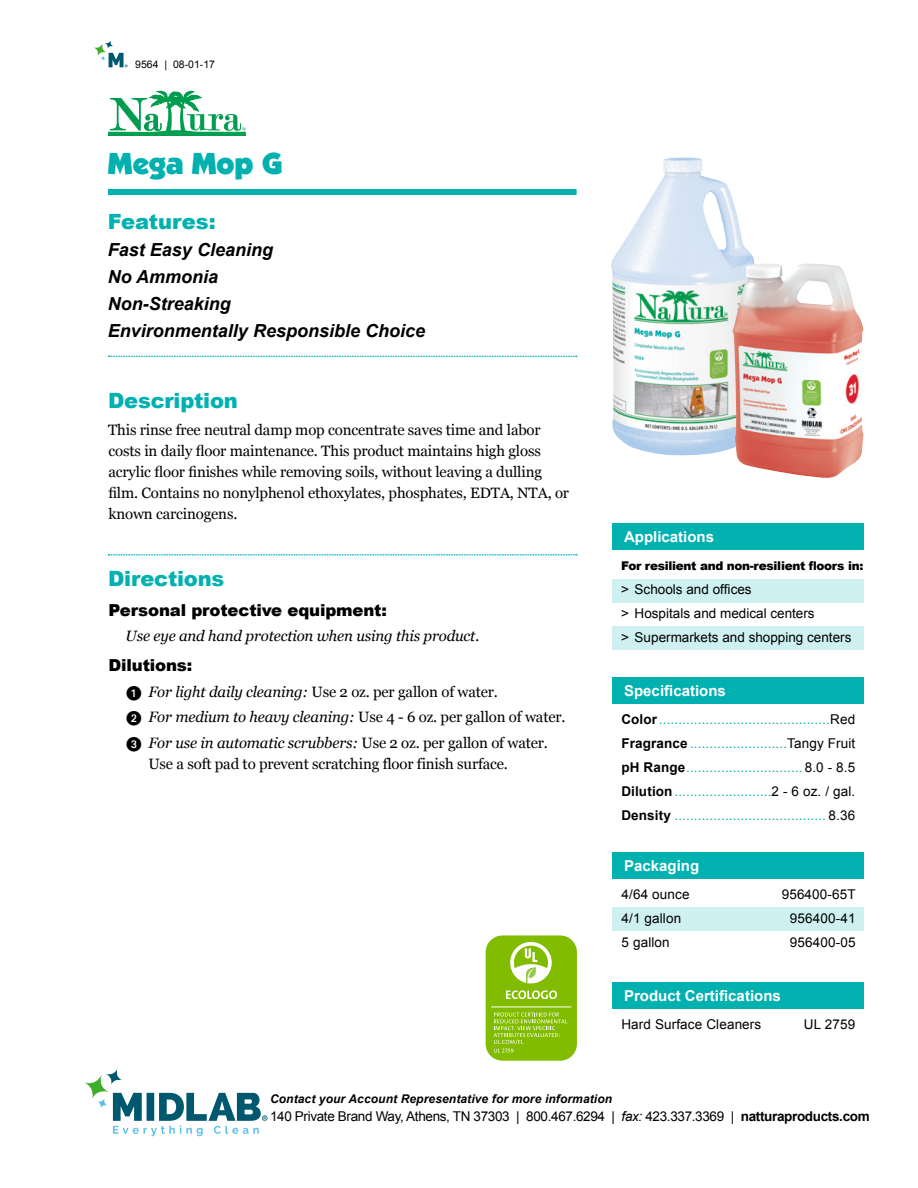
<style>
.page{position:relative;width:918px;height:1188px;background:#fff}
.page>*{position:absolute;margin:0;border:0;box-sizing:border-box;transform-origin:0 0}
.t1{font:30px "Boulder";letter-spacing:-.01em;color:#00b1b0}
.t2{font:900 21px "Arial";letter-spacing:-.01em;color:#00b1b0}
.t3{font:italic 700 18px/27px "Arial";color:#000}
.t4{font:900 16.5px "Arial";letter-spacing:-.01em;color:#000}
.t5{font:15px/21px "Georgia";letter-spacing:-.01em;color:#000}
.t6{font:italic 15px/25.5px "Georgia";letter-spacing:-.01em;color:#000}
.t7{font:700 15px "Arial";color:#fff}
.t8{font:13.5px/24px "Arial";letter-spacing:.01em;color:#00b1b0;text-align:justify}
.t9{font:13.5px/24px "Arial";color:#000}
.t10{font:13.5px "Arial";letter-spacing:-.025em;color:#000}
.t11{font:italic 700 12px "Arial";letter-spacing:.01em;color:#000}
.t12{font:900 12px "Arial";letter-spacing:-.025em;color:#000}
.t13{font:10.5px "Arial";color:#000}
.s1{font-family:"European Pi One";font-style:normal}
.s2{font-style:normal}
.s3{font-weight:700;color:#000}
.s4{color:#000}
.s5{font-style:italic}
.s6{font-weight:700}
</style>
<div class="page">
<svg style="left:113px;top:1093px;width:155px;height:43px"></svg>
<svg style="left:84px;top:1074px;width:25px;height:25px"></svg>
<svg style="left:106px;top:1068px;width:16px;height:17px"></svg>
<svg style="left:97px;top:1098px;width:11px;height:10px"></svg>
<svg style="left:94px;top:43px;width:12px;height:13px"></svg>
<svg style="left:105px;top:40px;width:8px;height:9px"></svg>
<svg style="left:100px;top:53px;width:28px;height:14px"></svg>
<hr style="left:108px;top:135px;width:138px;height:1px;background:#009d4e">
<svg style="left:108px;top:90px;width:138px;height:45px"></svg>
<div style="left:486px;top:935px;width:91px;height:126px;background:#82bc00;border-radius:17px"></div>
<svg style="left:510px;top:942px;width:42px;height:42px"></svg>
<svg style="left:494px;top:1013px;width:73px;height:40px"></svg>
<hr style="left:491px;top:1006px;width:80px;height:1px;background:#fff">
<svg style="left:506px;top:990px;width:51px;height:9px"></svg>
<div style="left:612px;top:579px;width:252px;height:24px;background:#cff0f0"></div>
<div style="left:612px;top:626px;width:252px;height:24px;background:#cff0f0"></div>
<div style="left:612px;top:524px;width:252px;height:26px;background:#00b1b0"></div>
<div style="left:612px;top:852px;width:252px;height:27px;background:#00b1b0"></div>
<div style="left:612px;top:677px;width:252px;height:27px;background:#00b1b0"></div>
<img style="left:611px;top:157px;width:143px;height:298px">
<img style="left:733px;top:264px;width:131px;height:214px">
<div style="left:612px;top:907px;width:252px;height:24px;background:#cff0f0"></div>
<div style="left:612px;top:982px;width:252px;height:27px;background:#00b1b0"></div>
<div style="left:108px;top:189px;width:468px;height:6px;background:#00b1b0"></div>
<svg style="left:108px;top:356px;width:469px;height:1px"></svg>
<svg style="left:108px;top:554px;width:469px;height:1px"></svg>
<p class="t13" style="left:135px;top:57px;width:81px">9564 | 08-01-17</p>
<h1 class="t1" style="left:108px;top:146px;width:176px">Mega Mop G</h1>
<h2 class="t2" style="left:108px;top:206px;width:109px">Features:</h2>
<p class="t3" style="left:108px;top:237px;width:319px">Fast Easy Cleaning<br>No Ammonia<br>Non-Streaking<br>Environmentally Responsible Choice</p>
<h2 class="t2" style="left:108px;top:385px;width:131px">Description</h2>
<p class="t5" style="left:108px;top:419px;width:462px">This rinse free neutral damp mop concentrate saves time and labor costs in daily floor maintenance. This product maintains high gloss acrylic floor finishes while removing soils, without leaving a dulling film. Contains no nonylphenol ethoxylates, phosphates, EDTA, NTA, or known carcinogens.</p>
<h2 class="t2" style="left:108px;top:563px;width:118px">Directions</h2>
<p class="t4" style="left:109px;top:598px;width:280px">Personal protective equipment:</p>
<p class="t6" style="left:126px;top:623px;width:355px">Use eye and hand protection when using this product.</p>
<p class="t4" style="left:109px;top:653px;width:85px">Dilutions:</p>
<p class="t6" style="left:127px;top:679px;width:440px"><span class="s1">1</span> For light daily cleaning: <span class="s2">Use 2 oz. per gallon of water.<br></span><span class="s1">2</span> For medium to heavy cleaning: <span class="s2">Use 4 - 6 oz. per gallon of water.<br></span><span class="s1">3</span> For use in automatic scrubbers: <span class="s2">Use 2 oz. per gallon of water.</span></p>
<p class="t5" style="left:148px;top:753px;width:361px">Use a soft pad to prevent scratching floor finish surface.</p>
<p class="t7" style="left:624px;top:527px;width:92px">Applications</p>
<p class="t12" style="left:621px;top:557px;width:244px">For resilient and non-resilient floors in:</p>
<p class="t9" style="left:621px;top:578px;width:232px">&gt; Schools and offices<br>&gt; Hospitals and medical centers<br>&gt; Supermarkets and shopping centers</p>
<p class="t7" style="left:624px;top:681px;width:103px">Specifications</p>
<p class="t8" style="left:621px;top:708px;width:236px"><span class="s3">Color</span>............................................<span class="s4">Red </span><span class="s3">Fragrance</span> .........................<span class="s4">Tangy Fruit </span><span class="s3">pH Range</span>.............................. <span class="s4">8.0 - 8.5<br></span><span class="s3">Dilution</span>.........................<span class="s4">2 - 6 oz. / gal.<br></span><span class="s3">Density</span> ....................................... <span class="s4">8.36</span></p>
<p class="t7" style="left:624px;top:856px;width:77px">Packaging</p>
<p class="t9" style="left:622px;top:883px;width:70px">4/64 ounce</p>
<p class="t9" style="left:782px;top:883px;width:76px">956400-65T</p>
<p class="t9" style="left:622px;top:907px;width:61px">4/1 gallon</p>
<p class="t9" style="left:790px;top:907px;width:67px">956400-41</p>
<p class="t9" style="left:622px;top:931px;width:50px">5 gallon</p>
<p class="t9" style="left:790px;top:931px;width:67px">956400-05</p>
<p class="t7" style="left:624px;top:985px;width:158px">Product Certifications</p>
<p class="t9" style="left:621px;top:1012px;width:141px">Hard Surface Cleaners</p>
<p class="t9" style="left:804px;top:1012px;width:53px">UL 2759</p>
<p class="t11" style="left:270px;top:1091px;width:344px">Contact your Account Representative for more information</p>
<p class="t10" style="left:270px;top:1108px;width:601px">140 Private Brand Way, Athens, TN 37303 | 800.467.6294 | <span class="s5">fax:</span> 423.337.3369 | <span class="s6">natturaproducts.com</span></p>
</div>
